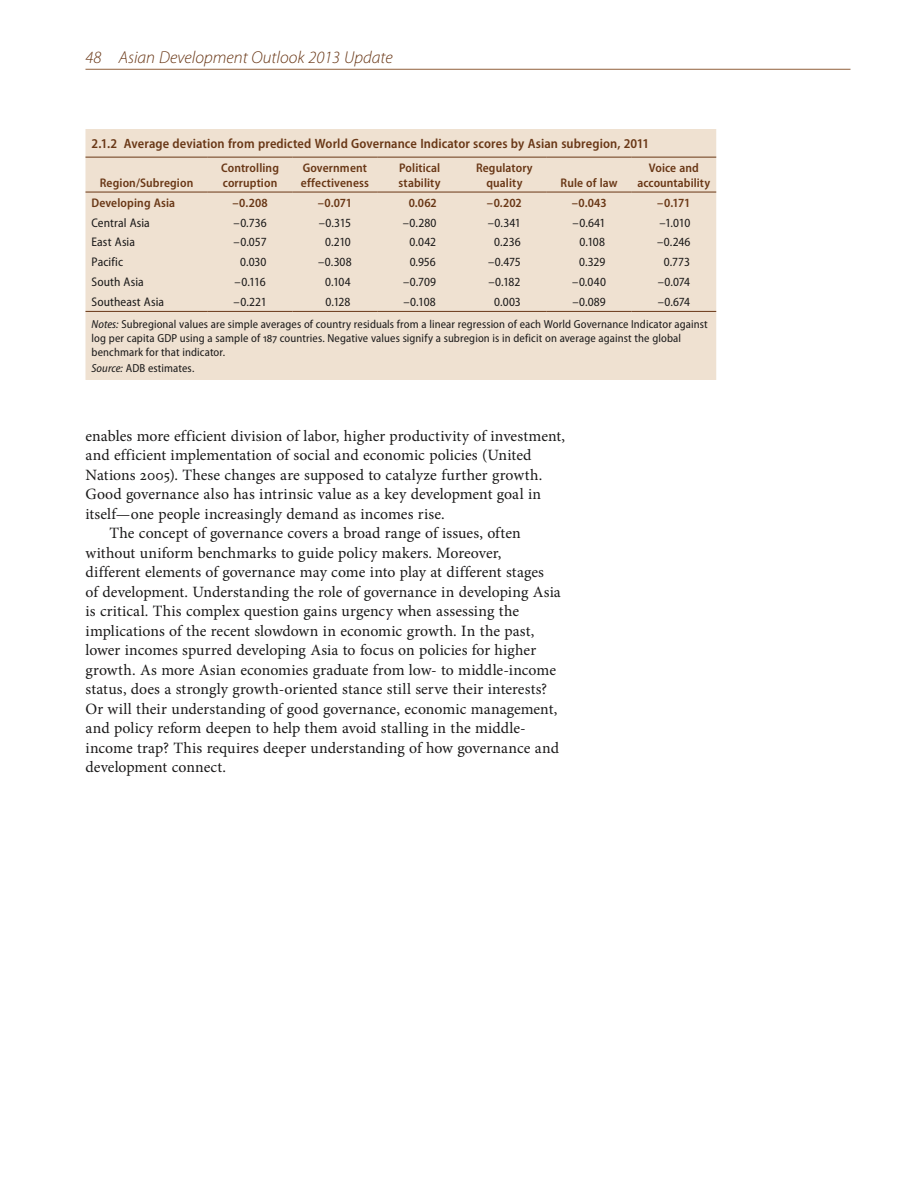
<style>
.page{position:relative;width:918px;height:1188px;background:#fff}
.page>*{position:absolute;margin:0;border:0;box-sizing:border-box;transform-origin:0 0}
.t1{font:italic 300 17.25px "Myriad Pro";color:#693716}
.t2{font:15.75px "Minion Pro";color:#1a1919}
.t3{font:600 semi-condensed 13.5px "Myriad Pro";letter-spacing:.005em;color:#693716}
.t4{font:semi-condensed 12.6px "Myriad Pro";color:#1a1919}
.t5{font:600 semi-condensed 12.6px/15px "Myriad Pro";letter-spacing:.01em;color:#693716}
.t6{font:semi-condensed 11.7px/14px "Myriad Pro";letter-spacing:.01em;color:#1a1919}
.s1{font-style:italic}
</style>
<div class="page">
<hr style="left:86px;top:69px;width:764px;height:1px;background:#905f3a">
<div style="left:86px;top:129px;width:630px;height:251px;background:#efe1d1"></div>
<hr style="left:86px;top:157px;width:122px;height:1px;background:#693716">
<hr style="left:208px;top:157px;width:84px;height:1px;background:#693716">
<hr style="left:293px;top:157px;width:84px;height:1px;background:#693716">
<hr style="left:377px;top:157px;width:85px;height:1px;background:#693716">
<hr style="left:462px;top:157px;width:85px;height:1px;background:#693716">
<hr style="left:547px;top:157px;width:85px;height:1px;background:#693716">
<hr style="left:632px;top:157px;width:84px;height:1px;background:#693716">
<hr style="left:86px;top:192px;width:122px;height:1px;background:#693716">
<hr style="left:208px;top:192px;width:84px;height:1px;background:#693716">
<hr style="left:293px;top:192px;width:84px;height:1px;background:#693716">
<hr style="left:377px;top:192px;width:85px;height:1px;background:#693716">
<hr style="left:462px;top:192px;width:85px;height:1px;background:#693716">
<hr style="left:547px;top:192px;width:85px;height:1px;background:#693716">
<hr style="left:632px;top:192px;width:84px;height:1px;background:#693716">
<hr style="left:86px;top:311px;width:122px;height:1px;background:#693716">
<hr style="left:208px;top:311px;width:84px;height:1px;background:#693716">
<hr style="left:293px;top:311px;width:84px;height:1px;background:#693716">
<hr style="left:377px;top:311px;width:85px;height:1px;background:#693716">
<hr style="left:462px;top:311px;width:85px;height:1px;background:#693716">
<hr style="left:547px;top:311px;width:85px;height:1px;background:#693716">
<hr style="left:632px;top:311px;width:84px;height:1px;background:#693716">
<p class="t1" style="left:86px;top:48px;width:309px">48 Asian Development Outlook 2013 Update</p>
<p class="t3" style="left:92px;top:136px;width:559px">2.1.2 Average deviation from predicted World Governance Indicator scores by Asian subregion, 2011</p>
<p class="t5" style="left:100px;top:175px;width:95px">Region/Subregion</p>
<p class="t5" style="left:221px;top:160px;width:59px">Controlling corruption</p>
<p class="t5" style="left:301px;top:160px;width:70px">Government effectiveness</p>
<p class="t5" style="left:399px;top:160px;width:43px">Political stability</p>
<p class="t5" style="left:476px;top:160px;width:58px;text-align:center">Regulatory quality</p>
<p class="t5" style="left:638px;top:160px;width:74px;text-align:center">Voice and accountability</p>
<p class="t5" style="left:561px;top:175px;width:59px">Rule of law</p>
<p class="t5" style="left:92px;top:195px;width:85px">Developing Asia</p>
<p class="t5" style="left:233px;top:195px;width:37px">–0.208</p>
<p class="t5" style="left:318px;top:195px;width:36px">–0.071</p>
<p class="t5" style="left:409px;top:195px;width:30px">0.062</p>
<p class="t5" style="left:487px;top:195px;width:36px">–0.202</p>
<p class="t5" style="left:572px;top:195px;width:36px">–0.043</p>
<p class="t5" style="left:657px;top:195px;width:35px">–0.171</p>
<p class="t4" style="left:92px;top:216px;width:60px">Central Asia</p>
<p class="t4" style="left:234px;top:216px;width:35px">–0.736</p>
<p class="t4" style="left:319px;top:216px;width:34px">–0.315</p>
<p class="t4" style="left:403px;top:216px;width:35px">–0.280</p>
<p class="t4" style="left:488px;top:216px;width:34px">–0.341</p>
<p class="t4" style="left:573px;top:216px;width:34px">–0.641</p>
<p class="t4" style="left:660px;top:216px;width:32px">–1.010</p>
<p class="t4" style="left:92px;top:235px;width:45px">East Asia</p>
<p class="t4" style="left:234px;top:235px;width:35px">–0.057</p>
<p class="t4" style="left:325px;top:235px;width:27px">0.210</p>
<p class="t4" style="left:410px;top:235px;width:28px">0.042</p>
<p class="t4" style="left:494px;top:235px;width:28px">0.236</p>
<p class="t4" style="left:580px;top:235px;width:27px">0.108</p>
<p class="t4" style="left:657px;top:235px;width:35px">–0.246</p>
<p class="t4" style="left:92px;top:255px;width:33px">Pacific</p>
<p class="t4" style="left:240px;top:255px;width:28px">0.030</p>
<p class="t4" style="left:318px;top:255px;width:35px">–0.308</p>
<p class="t4" style="left:410px;top:255px;width:28px">0.956</p>
<p class="t4" style="left:488px;top:255px;width:34px">–0.475</p>
<p class="t4" style="left:579px;top:255px;width:28px">0.329</p>
<p class="t4" style="left:664px;top:255px;width:28px">0.773</p>
<p class="t4" style="left:92px;top:275px;width:54px">South Asia</p>
<p class="t4" style="left:235px;top:275px;width:32px">–0.116</p>
<p class="t4" style="left:325px;top:275px;width:27px">0.104</p>
<p class="t4" style="left:403px;top:275px;width:35px">–0.709</p>
<p class="t4" style="left:488px;top:275px;width:33px">–0.182</p>
<p class="t4" style="left:572px;top:275px;width:35px">–0.040</p>
<p class="t4" style="left:658px;top:275px;width:34px">–0.074</p>
<p class="t4" style="left:92px;top:295px;width:74px">Southeast Asia</p>
<p class="t4" style="left:234px;top:295px;width:35px">–0.221</p>
<p class="t4" style="left:326px;top:295px;width:26px">0.128</p>
<p class="t4" style="left:404px;top:295px;width:34px">–0.108</p>
<p class="t4" style="left:494px;top:295px;width:28px">0.003</p>
<p class="t4" style="left:572px;top:295px;width:35px">–0.089</p>
<p class="t4" style="left:658px;top:295px;width:34px">–0.674</p>
<p class="t6" style="left:92px;top:317px;width:618px"><span class="s1">Notes:</span> Subregional values are simple averages of country residuals from a linear regression of each World Governance Indicator against log per capita GDP using a sample of 187 countries. Negative values signify a subregion is in deficit on average against the global benchmark for that indicator.</p>
<p class="t6" style="left:92px;top:362px;width:104px"><span class="s1">Source:</span> ADB estimates.</p>
<p class="t2" style="left:86px;top:425px;width:481px">enables more efficient division of labor, higher productivity of investment,</p>
<p class="t2" style="left:86px;top:445px;width:448px">and efficient implementation of social and economic policies (United</p>
<p class="t2" style="left:86px;top:464px;width:458px">Nations 2005). These changes are supposed to catalyze further growth.</p>
<p class="t2" style="left:86px;top:484px;width:457px">Good governance also has intrinsic value as a key development goal in</p>
<p class="t2" style="left:86px;top:503px;width:361px">itself—one people increasingly demand as incomes rise.</p>
<p class="t2" style="left:110px;top:523px;width:413px">The concept of governance covers a broad range of issues, often</p>
<p class="t2" style="left:86px;top:542px;width:417px">without uniform benchmarks to guide policy makers. Moreover,</p>
<p class="t2" style="left:86px;top:562px;width:460px">different elements of governance may come into play at different stages</p>
<p class="t2" style="left:86px;top:581px;width:477px">of development. Understanding the role of governance in developing Asia</p>
<p class="t2" style="left:86px;top:601px;width:435px">is critical. This complex question gains urgency when assessing the</p>
<p class="t2" style="left:86px;top:620px;width:451px">implications of the recent slowdown in economic growth. In the past,</p>
<p class="t2" style="left:86px;top:640px;width:452px">lower incomes spurred developing Asia to focus on policies for higher</p>
<p class="t2" style="left:86px;top:659px;width:472px">growth. As more Asian economies graduate from low- to middle-income</p>
<p class="t2" style="left:86px;top:679px;width:463px">status, does a strongly growth-oriented stance still serve their interests?</p>
<p class="t2" style="left:86px;top:698px;width:473px">Or will their understanding of good governance, economic management,</p>
<p class="t2" style="left:86px;top:718px;width:442px">and policy reform deepen to help them avoid stalling in the middle-</p>
<p class="t2" style="left:86px;top:737px;width:475px">income trap? This requires deeper understanding of how governance and</p>
<p class="t2" style="left:86px;top:757px;width:142px">development connect.</p>
</div>
